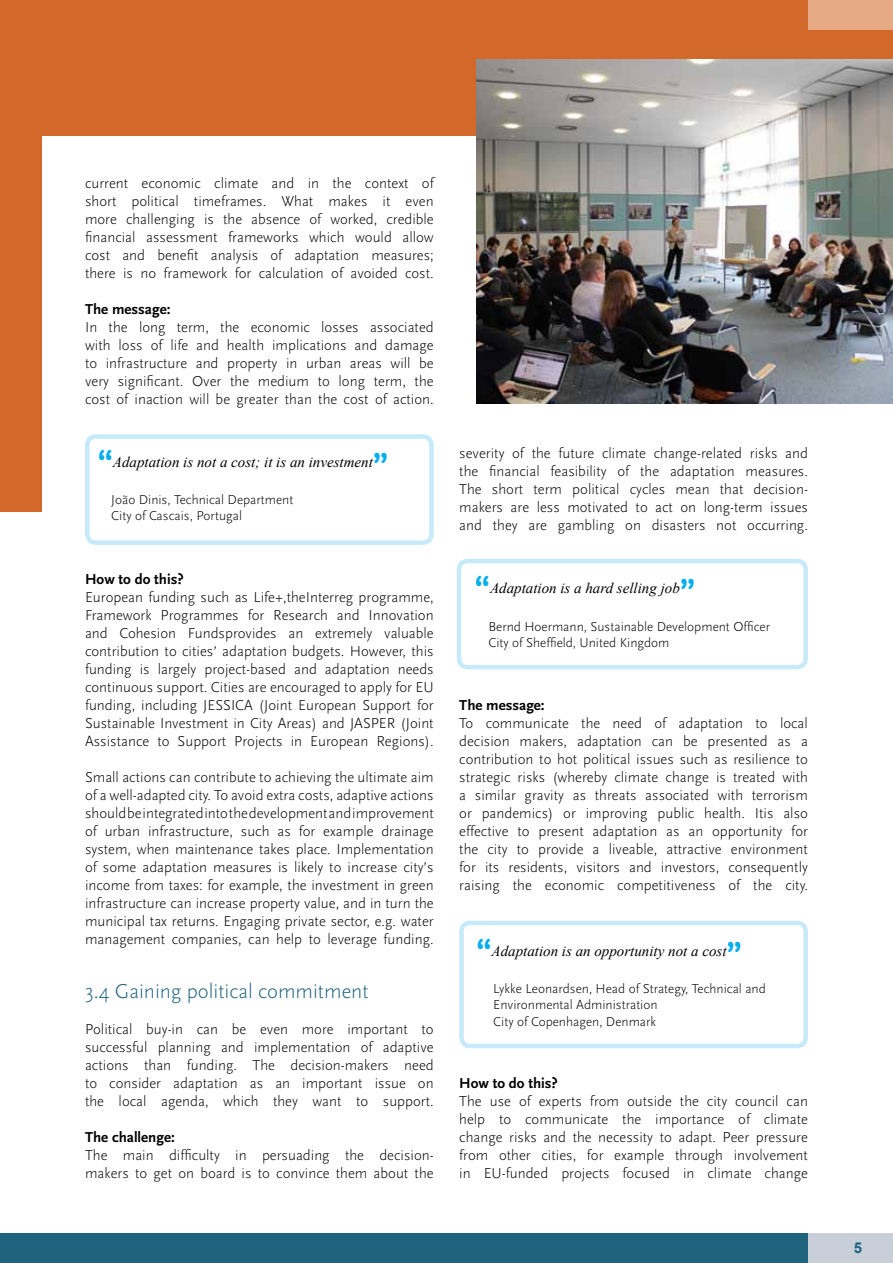
<style>
.page{position:relative;width:893px;height:1263px;background:#fff}
.page>*{position:absolute;margin:0;border:0;box-sizing:border-box;transform-origin:0 0}
.t1{font:300 21px "Scala Sans Pro";color:#1f637f}
.t2{font:300 15px/18px "Scala Sans Pro";color:#000;text-align:justify}
.t3{font:italic 15px "Times New Roman";color:#000}
.t4{font:700 15px "Scala Sans Pro";color:#000}
.t5{font:700 15px "Arial";color:#1f637f}
.t6{font:300 13.5px/16.5px "Scala Sans Pro";color:#000}
.s1{font-family:"Tondo";font-weight:700;font-style:normal;font-size:33px;color:#00aeef}
</style>
<div class="page">
<div style="left:808px;top:1233px;width:85px;height:30px;background:#c8cfd8"></div>
<div style="left:0;top:1233px;width:808px;height:30px;background:#1f637f"></div>
<div style="left:0;top:0;width:893px;height:60px;background:#d3682b"></div>
<div style="left:808px;top:0;width:85px;height:30px;background:#e6ab84"></div>
<div style="left:0;top:54px;width:893px;height:458px;background:#d3682b"></div>
<div style="left:43px;top:136px;width:850px;height:408px;background:#fff"></div>
<img style="left:476px;top:60px;width:417px;height:344px">
<div style="left:85px;top:434px;width:349px;height:111px;border:4px solid #c7eafb;border-radius:9px"></div>
<div style="left:459px;top:921px;width:349px;height:127px;border:4px solid #c7eafb;border-radius:9px"></div>
<div style="left:457px;top:559px;width:351px;height:110px;border:4px solid #c7eafb;border-radius:9px"></div>
<p class="t2" style="left:85px;top:174px;width:350px">current economic climate and in the context of short political timeframes. What makes it even more challenging is the absence of worked, credible financial assessment frameworks which would allow cost and benefit analysis of adaptation measures; there is no framework for calculation of avoided cost.</p>
<p class="t4" style="left:85px;top:300px;width:87px">The message:</p>
<p class="t2" style="left:85px;top:318px;width:350px">In the long term, the economic losses associated with loss of life and health implications and damage to infrastructure and property in urban areas will be very significant. Over the medium to long term, the cost of inaction will be greater than the cost of action.</p>
<p class="t3" style="left:98px;top:451px;width:292px"><span class="s1">“</span>Adaptation is not a cost; it is an investment<span class="s1">”</span></p>
<p class="t6" style="left:111px;top:491px;width:184px">João Dinis, Technical Department<br>City of Cascais, Portugal</p>
<p class="t4" style="left:85px;top:570px;width:100px">How to do this?</p>
<p class="t2" style="left:85px;top:588px;width:350px">European funding such as Life+,theInterreg programme, Framework Programmes for Research and Innovation and Cohesion Fundsprovides an extremely valuable contribution to cities’ adaptation budgets. However, this funding is largely project-based and adaptation needs continuous support. Cities are encouraged to apply for EU funding, including JESSICA (Joint European Support for Sustainable Investment in City Areas) and JASPER (Joint Assistance to Support Projects in European Regions).</p>
<p class="t2" style="left:85px;top:768px;width:350px">Small actions can contribute to achieving the ultimate aim of a well-adapted city. To avoid extra costs, adaptive actions should be integrated into the development and improvement of urban infrastructure, such as for example drainage system, when maintenance takes place. Implementation of some adaptation measures is likely to increase city’s income from taxes: for example, the investment in green infrastructure can increase property value, and in turn the municipal tax returns. Engaging private sector, e.g. water management companies, can help to leverage funding.</p>
<h1 class="t1" style="left:85px;top:979px;width:285px">3.4 Gaining political commitment</h1>
<p class="t2" style="left:85px;top:1020px;width:350px">Political buy-in can be even more important to successful planning and implementation of adaptive actions than funding. The decision-makers need to consider adaptation as an important issue on the local agenda, which they want to support.</p>
<p class="t4" style="left:85px;top:1128px;width:91px">The challenge:</p>
<p class="t2" style="left:85px;top:1146px;width:350px">The main difficulty in persuading the decision&shy;makers to get on board is to convince them about the</p>
<p class="t2" style="left:459px;top:444px;width:350px">severity of the future climate change-related risks and the financial feasibility of the adaptation measures.<br>The short term political cycles mean that decision&shy;makers are less motivated to act on long-term issues and they are gambling on disasters not occurring.</p>
<p class="t3" style="left:475px;top:578px;width:222px"><span class="s1">“</span>Adaptation is a hard selling job<span class="s1">”</span></p>
<p class="t6" style="left:488px;top:618px;width:283px">Bernd Hoermann, Sustainable Development Officer<br>City of Sheffield, United Kingdom</p>
<p class="t4" style="left:459px;top:696px;width:87px">The message:</p>
<p class="t2" style="left:459px;top:714px;width:350px">To communicate the need of adaptation to local decision makers, adaptation can be presented as a contribution to hot political issues such as resilience to strategic risks (whereby climate change is treated with a similar gravity as threats associated with terrorism or pandemics) or improving public health. Itis also effective to present adaptation as an opportunity for the city to provide a liveable, attractive environment for its residents, visitors and investors, consequently raising the economic competitiveness of the city.</p>
<p class="t3" style="left:476px;top:940px;width:267px"><span class="s1">“</span>Adaptation is an opportunity not a cost<span class="s1">”</span></p>
<p class="t6" style="left:493px;top:980px;width:274px">Lykke Leonardsen, Head of Strategy, Technical and<br>Environmental Administration<br>City of Copenhagen, Denmark</p>
<p class="t4" style="left:459px;top:1074px;width:100px">How to do this?</p>
<p class="t2" style="left:459px;top:1092px;width:350px">The use of experts from outside the city council can help to communicate the importance of climate change risks and the necessity to adapt. Peer pressure from other cities, for example through involvement in EU-funded projects focused in climate change</p>
<p class="t5" style="left:854px;top:1237px;width:10px">5</p>
</div>
